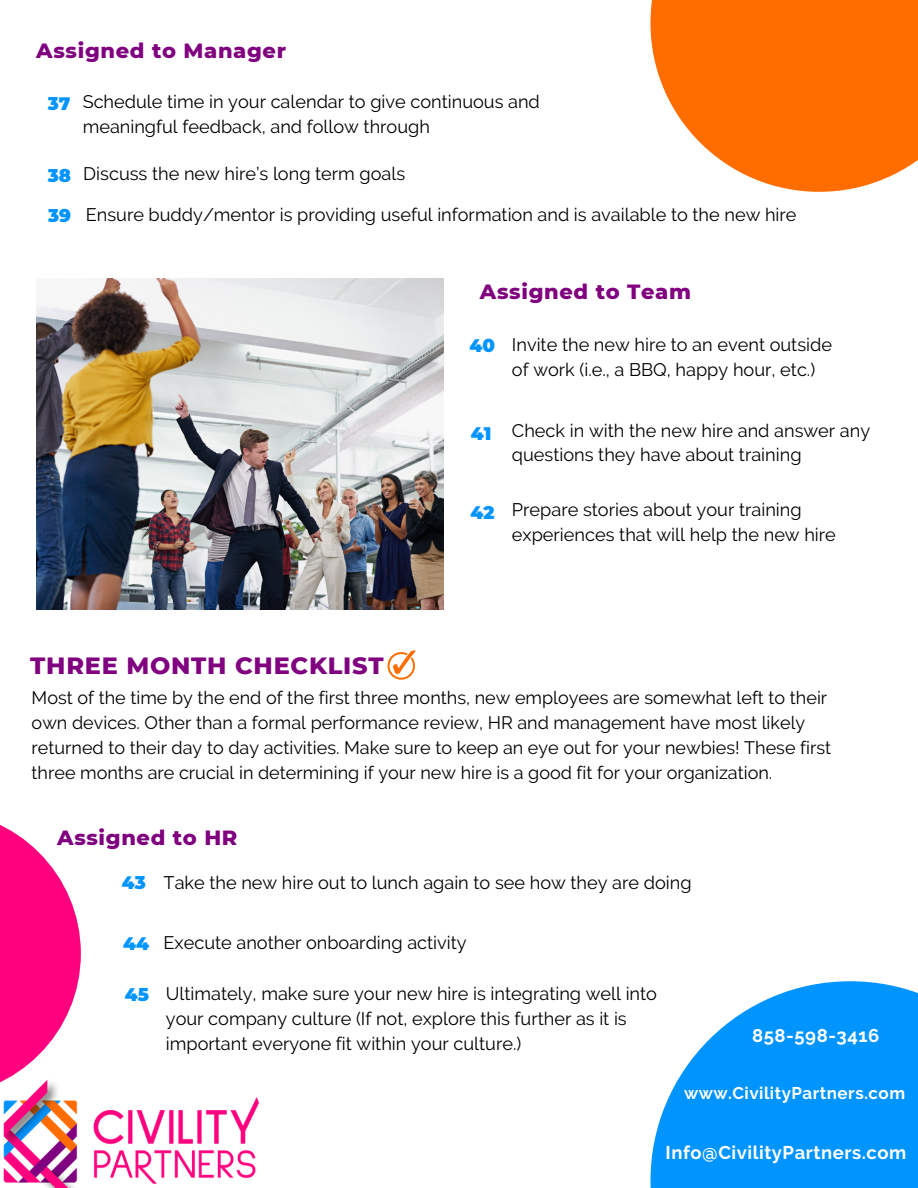
<style>
.page{position:relative;width:918px;height:1188px;background:#fff}
.page>*{position:absolute;margin:0;border:0;box-sizing:border-box;transform-origin:0 0}
.t1{font:800 24px "Montserrat";letter-spacing:.03em;color:#800080}
.t2{font:800 21px "Montserrat";letter-spacing:.03em;color:#800080}
.t3{font:700 18.45px "Raleway";letter-spacing:.03em;color:#fff}
.t4{font:18.15px/24.8px "Raleway";color:#000}
.t5{font:900 18.15px "Montserrat";color:#0094ff}
.t6{font:18px/24.8px "Raleway";color:#000}
.t7{font:900 18px "Montserrat";color:#0094ff}
.t8{font:700 16.95px "Raleway";letter-spacing:.03em;color:#fff}
.s1{font-family:"Montserrat";font-weight:900;color:#0094ff}
</style>
<div class="page">
<svg style="left:650px;top:981px;width:268px;height:207px;fill:#0094ff"></svg>
<svg style="left:0;top:824px;width:81px;height:251px"></svg>
<svg style="left:650px;top:0;width:268px;height:192px;fill:#ff6d00"></svg>
<svg style="left:836px;top:32px;width:28px;height:30px"></svg>
<img style="left:0;top:1075px;width:258px;height:113px">
<svg style="left:388px;top:650px;width:28px;height:30px"></svg>
<img style="left:36px;top:278px;width:408px;height:332px">
<p class="t2" style="left:36px;top:38px;width:251px">Assigned to Manager</p>
<p class="t4" style="left:83px;top:89px;width:459px">Schedule time in your calendar to give continuous and meaningful feedback, and follow through</p>
<p class="t7" style="left:48px;top:92px;width:24px">37</p>
<p class="t4" style="left:48px;top:161px;width:359px"><sub>38</sub> Discuss the new hire’s long term goals</p>
<p class="t4" style="left:48px;top:202px;width:750px"><sub>39</sub> Ensure buddy/mentor is providing useful information and is available to the new hire</p>
<p class="t2" style="left:480px;top:278px;width:213px">Assigned to Team</p>
<p class="t4" style="left:512px;top:332px;width:322px;text-indent:-42px"><span class="s1">40</span> Invite the new hire to an event outside of work (i.e., a BBQ, happy hour, etc.)</p>
<h1 class="t1" style="left:30px;top:651px;width:355px">THREE MONTH CHECKLIST</h1>
<p class="t5" style="left:471px;top:422px;width:22px">41</p>
<p class="t5" style="left:470px;top:501px;width:25px">42</p>
<p class="t4" style="left:512px;top:418px;width:360px">Check in with the new hire and answer any questions they have about training</p>
<p class="t4" style="left:512px;top:497px;width:326px">Prepare stories about your training experiences that will help the new hire</p>
<p class="t6" style="left:32px;top:686px;width:801px">Most of the time by the end of the first three months, new employees are somewhat left to their own devices. Other than a formal performance review, HR and management have most likely returned to their day to day activities. Make sure to keep an eye out for your newbies! These first three months are crucial in determining if your new hire is a good fit for your organization.</p>
<p class="t2" style="left:57px;top:824px;width:182px">Assigned to HR</p>
<p class="t7" style="left:122px;top:872px;width:25px">43</p>
<p class="t4" style="left:164px;top:871px;width:530px">Take the new hire out to lunch again to see how they are doing</p>
<p class="t5" style="left:123px;top:932px;width:27px">44</p>
<p class="t5" style="left:125px;top:984px;width:26px">45</p>
<p class="t4" style="left:164px;top:930px;width:305px">Execute another onboarding activity</p>
<p class="t4" style="left:166px;top:981px;width:493px">Ultimately, make sure your new hire is integrating well into your company culture (If not, explore this further as it is important everyone fit within your culture.)</p>
<p class="t3" style="left:752px;top:1025px;width:129px">858-598-3416</p>
<p class="t8" style="left:684px;top:1083px;width:223px">www.CivilityPartners.com</p>
<p class="t3" style="left:666px;top:1142px;width:242px">Info@CivilityPartners.com</p>
</div>
